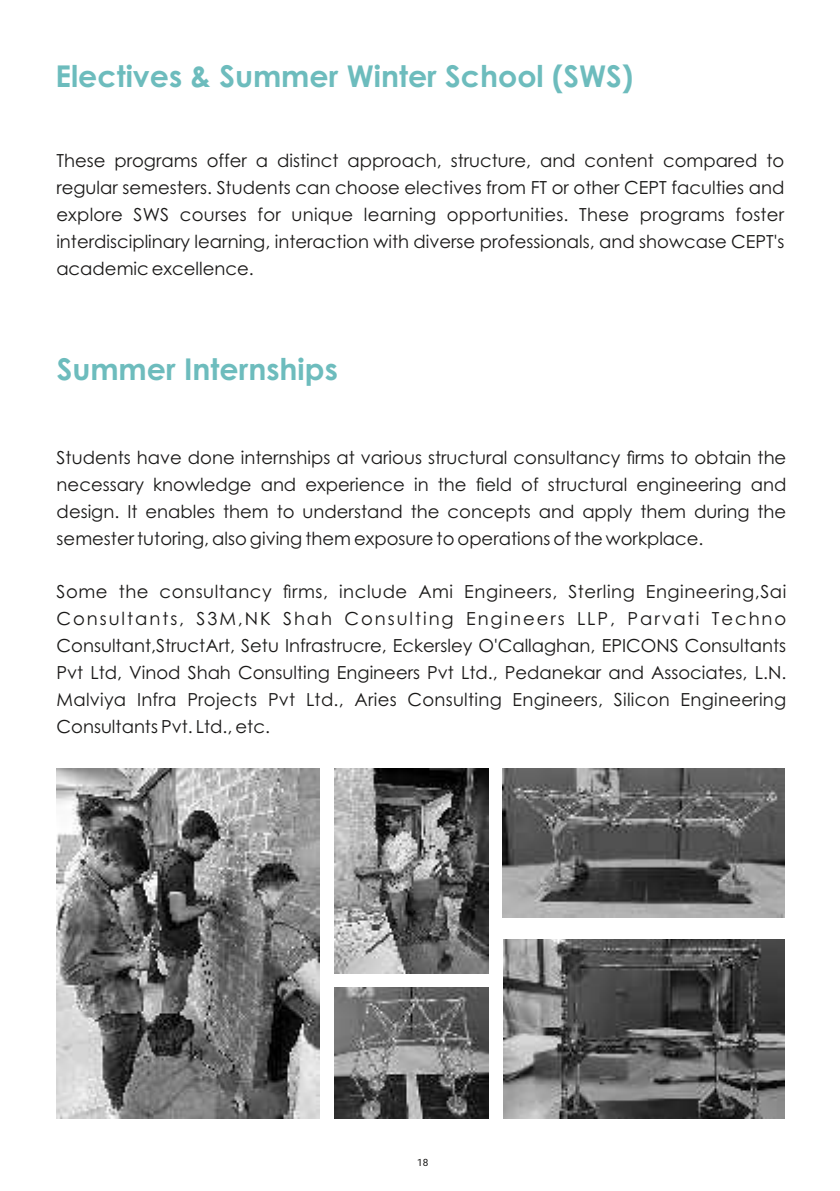
<style>
.page{position:relative;width:840px;height:1191px;background:#fff}
.page>*{position:absolute;margin:0;border:0;box-sizing:border-box;transform-origin:0 0}
.t1{font:700 30px "Century Gothic";color:#6dbcbd}
.t2{font:18px/26.8px "Century Gothic";color:#1a1918;text-align:justify}
.t3{font:10px "Roboto";color:#1a1918}
</style>
<div class="page">
<img style="left:56px;top:768px;width:263px;height:350px">
<img style="left:334px;top:987px;width:154px;height:131px">
<img style="left:502px;top:768px;width:281px;height:149px">
<img style="left:334px;top:768px;width:154px;height:205px">
<img style="left:503px;top:939px;width:280px;height:179px">
<h1 class="t1" style="left:55px;top:64px;width:579px">Electives &amp; Summer Winter School (SWS)</h1>
<p class="t2" style="left:56px;top:149px;width:729px">These programs offer a distinct approach, structure, and content compared to regular semesters. Students can choose electives from FT or other CEPT faculties and explore SWS courses for unique learning opportunities. These programs foster interdisciplinary learning, interaction with diverse professionals, and showcase CEPT's academic excellence.</p>
<h1 class="t1" style="left:57px;top:357px;width:282px">Summer Internships</h1>
<p class="t2" style="left:57px;top:445px;width:730px">Students have done internships at various structural consultancy ñrms to obtain the necessary knowledge and experience in the ñeld of structural engineering and design. It enables them to understand the concepts and apply them during the semester tutoring, also giving them exposure to operations of the workplace.</p>
<p class="t2" style="left:57px;top:580px;width:730px">Some the consultancy ñrms, include Ami Engineers, Sterling Engineering,Sai Consultants, S3M,NK Shah Consulting Engineers LLP, Parvati Techno Consultant,StructArt, Setu Infrastrucre, Eckersley O'Callaghan, EPICONS Consultants Pvt Ltd, Vinod Shah Consulting Engineers Pvt Ltd., Pedanekar and Associates, L.N.<br>Malviya Infra Projects Pvt Ltd., Aries Consulting Engineers, Silicon Engineering Consultants Pvt. Ltd., etc.</p>
<p class="t3" style="left:417px;top:1157px;width:13px">18</p>
</div>
